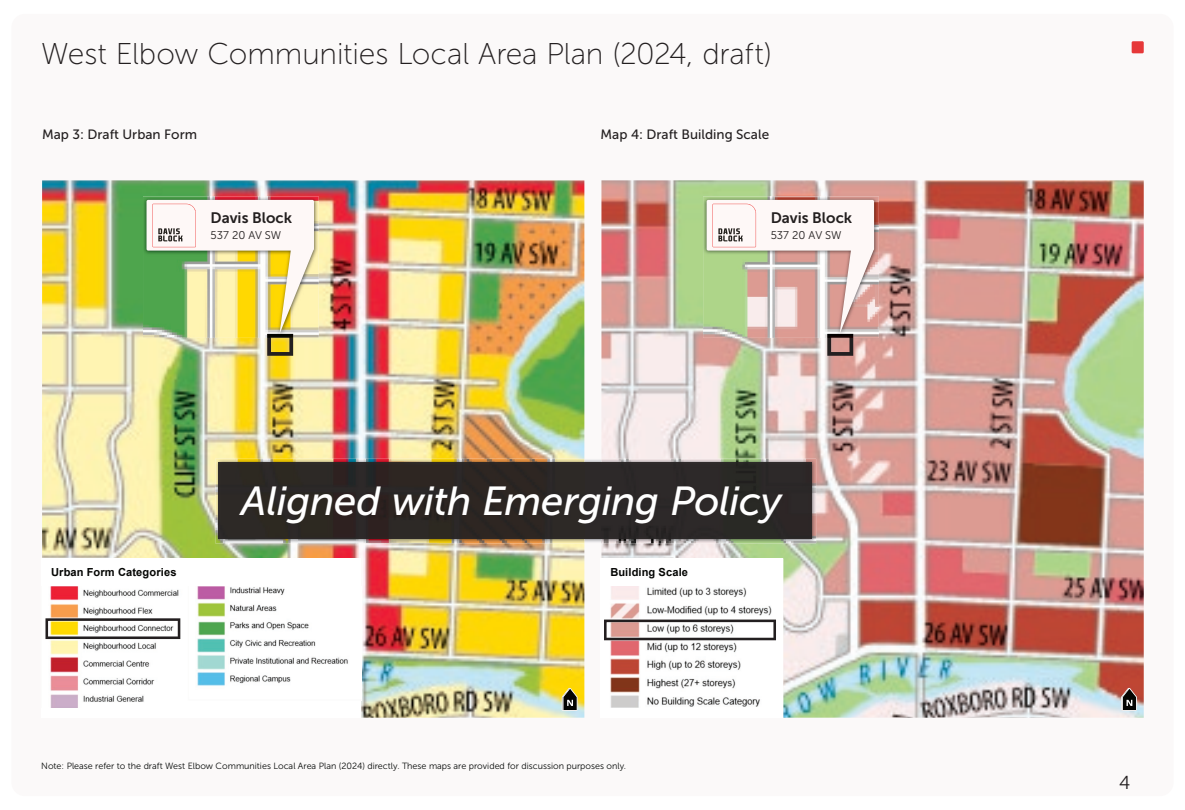
<style>
.page{position:relative;width:1185px;height:810px;background:#fff}
.page>*{position:absolute;margin:0;border:0;box-sizing:border-box;transform-origin:0 0}
.t1{font:italic 40.42px "Museo Sans 500";letter-spacing:-.01em;color:#fff}
.t2{font:30px "Museo Sans 100";letter-spacing:-.005em;color:#231f20}
.t3{font:18.75px "Museo Sans 300";color:#231f20}
.t4{font:15.08px "Museo Sans 700";color:#231f1f}
.t5{font:13.5px "Museo Sans 500";color:#231f20}
.t6{font:11.25px "Museo Sans 300";color:#231f1f}
.t7{font:700 11.1px "Arial";letter-spacing:.01em;color:#040503}
.t8{font:9px "Museo Sans 300";color:#080b0a}
</style>
<div class="page">
<div style="left:11px;top:14px;width:1163px;height:782px;background:#fbf9f9;border-radius:14px"></div>
<div style="left:1132px;top:41px;width:12px;height:12px;background:#e63839"></div>
<img style="left:601px;top:180px;width:543px;height:538px">
<img style="left:42px;top:180px;width:542px;height:538px">
<svg style="left:562px;top:688px;width:16px;height:23px"></svg>
<svg style="left:1121px;top:688px;width:16px;height:23px"></svg>
<div style="left:41px;top:558px;width:320px;height:160px;background:#fff"></div>
<img style="left:46px;top:586px;width:135px;height:122px">
<img style="left:197px;top:586px;width:151px;height:100px">
<div style="left:601px;top:558px;width:182px;height:160px;background:#fff"></div>
<img style="left:604px;top:586px;width:172px;height:122px">
<svg style="left:45px;top:618px;width:135px;height:21px"></svg>
<svg style="left:604px;top:620px;width:172px;height:20px"></svg>
<img style="left:703px;top:196px;width:176px;height:142px">
<svg style="left:707px;top:200px;width:167px;height:156px"></svg>
<img style="left:143px;top:196px;width:176px;height:142px">
<svg style="left:147px;top:200px;width:167px;height:156px"></svg>
<img style="left:215px;top:459px;width:601px;height:84px">
<div style="left:219px;top:462px;width:592px;height:77px;background:#2d2826"></div>
<h2 class="t2" style="left:41px;top:38px;width:732px">West Elbow Communities Local Area Plan (2024, draft)</h2>
<h3 class="t5" style="left:42px;top:127px;width:156px">Map 3: Draft Urban Form</h3>
<h3 class="t5" style="left:601px;top:127px;width:170px">Map 4: Draft Building Scale</h3>
<h3 class="t4" style="left:211px;top:209px;width:83px">Davis Block</h3>
<p class="t6" style="left:211px;top:229px;width:72px">537 20 AV SW</p>
<h3 class="t4" style="left:771px;top:209px;width:83px">Davis Block</h3>
<p class="t6" style="left:771px;top:229px;width:72px">537 20 AV SW</p>
<h1 class="t1" style="left:241px;top:479px;width:542px">Aligned with Emerging Policy</h1>
<p class="t7" style="left:51px;top:565px;width:127px">Urban Form Categories</p>
<p class="t7" style="left:610px;top:565px;width:79px">Building Scale</p>
<p class="t8" style="left:41px;top:761px;width:586px">Note: Please refer to the draft West Elbow Communities Local Area Plan (2024) directly. These maps are provided for discussion purposes only.</p>
<h3 class="t3" style="left:1119px;top:772px;width:13px">4</h3>
</div>
